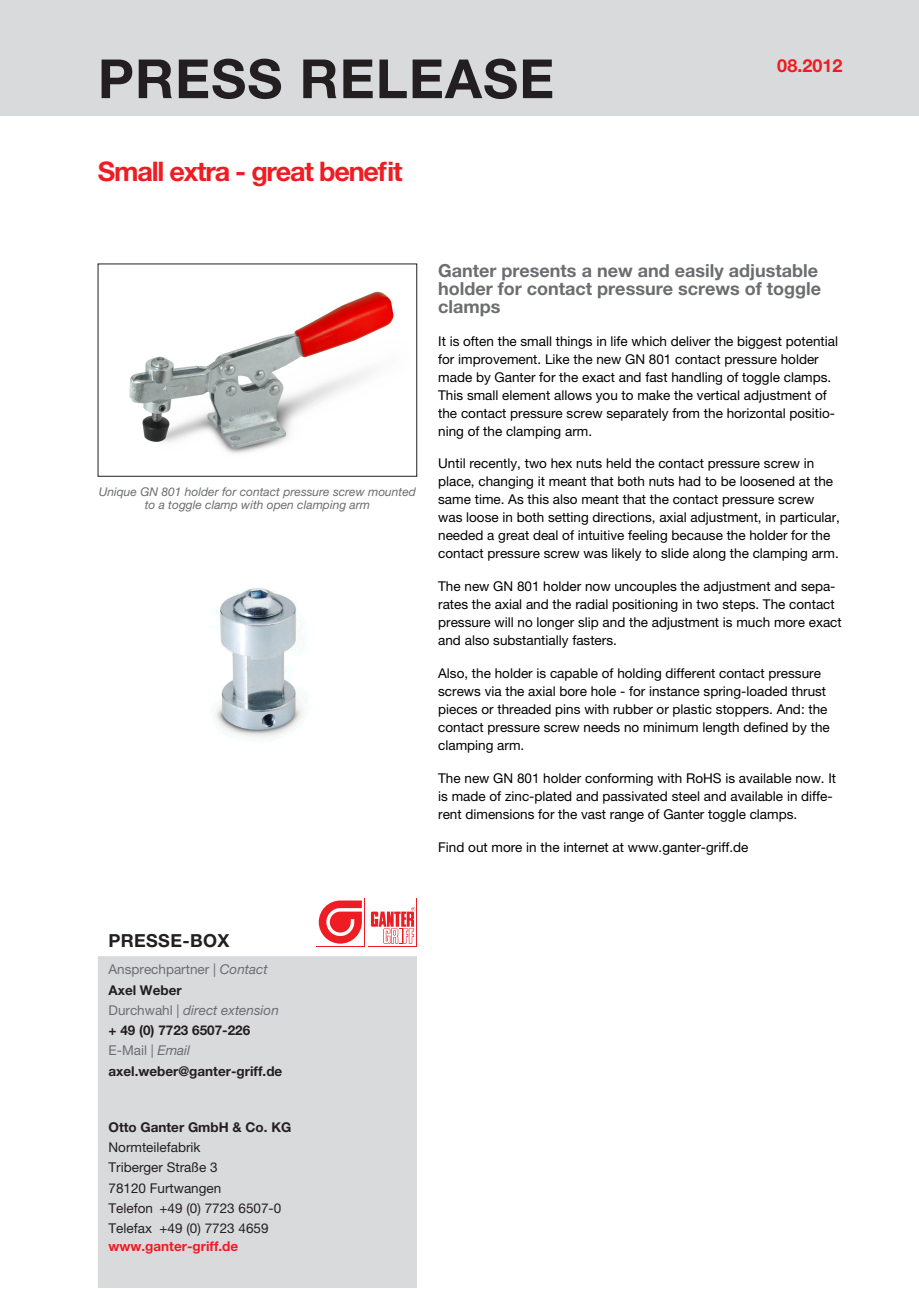
<style>
.page{position:relative;width:919px;height:1289px;background:#fff}
.page>*{position:absolute;margin:0;border:0;box-sizing:border-box;transform-origin:0 0}
.t1{font:700 54px "Helvetica Neue LT Pro";letter-spacing:.02em;color:#231f20}
.t2{font:700 27px "Helvetica Neue LT Pro";letter-spacing:-.045em;color:#ee1d23}
.t3{font:700 18px/18px "Helvetica Neue LT Pro";color:#6c6d70}
.t4{font:700 18px "Helvetica Neue LT Pro";letter-spacing:.02em;color:#231f20}
.t5{font:700 18px "Helvetica Neue LT Pro";color:#ee1d23}
.t6{font:13.5px/18px "Helvetica Neue LT Pro";color:#000}
.t7{font:700 13.5px/20.2px "Helvetica Neue LT Pro";color:#231f20}
.t8{font:13.5px/20.2px "Helvetica Neue LT Pro";color:#231f20}
.t9{font:700 13.5px "Helvetica Neue LT Pro";color:#ee1d23}
.t10{font:italic 12px/13.5px "Helvetica Neue LT Pro";color:#6c6d70;text-align:center}
.s1{font-weight:400;color:#6c6d70}
.s2{font-weight:400;font-style:italic;color:#6c6d70}
</style>
<div class="page">
<div style="left:0;top:0;width:918px;height:116px;background:#d9dadc"></div>
<div style="left:98px;top:956px;width:319px;height:331px;background:#d9dadc"></div>
<svg style="left:364px;top:898px;width:1px;height:48px"></svg>
<svg style="left:319px;top:900px;width:43px;height:43px"></svg>
<svg style="left:416px;top:898px;width:1px;height:48px"></svg>
<svg style="left:371px;top:907px;width:44px;height:36px"></svg>
<svg style="left:98px;top:263px;width:319px;height:213px"></svg>
<img style="left:215px;top:588px;width:89px;height:150px">
<h1 class="t1" style="left:98px;top:45px;width:458px">PRESS RELEASE</h1>
<h3 class="t5" style="left:777px;top:55px;width:67px">08.2012</h3>
<h2 class="t2" style="left:98px;top:155px;width:306px">Small extra - great benefit</h2>
<p class="t10" style="left:99px;top:484px;width:318px">Unique GN 801 holder for contact pressure screw mounted to a toggle clamp with open clamping arm</p>
<h3 class="t3" style="left:438px;top:261px;width:384px">Ganter presents a new and easily adjustable holder for contact pressure screws of toggle clamps</h3>
<p class="t6" style="left:438px;top:331px;width:401px">It is often the small things in life which deliver the biggest potential for improvement. Like the new GN 801 contact pressure holder made by Ganter for the exact and fast handling of toggle clamps.<br>This small element allows you to make the vertical adjustment of the contact pressure screw separately from the horizontal positio&shy;ning of the clamping arm.</p>
<p class="t6" style="left:438px;top:454px;width:403px">Until recently, two hex nuts held the contact pressure screw in place, changing it meant that both nuts had to be loosened at the same time. As this also meant that the contact pressure screw was loose in both setting directions, axial adjustment, in particular, needed a great deal of intuitive feeling because the holder for the contact pressure screw was likely to slide along the clamping arm.</p>
<p class="t6" style="left:438px;top:577px;width:405px">The new GN 801 holder now uncouples the adjustment and sepa&shy;rates the axial and the radial positioning in two steps. The contact pressure will no longer slip and the adjustment is much more exact and also substantially fasters.</p>
<p class="t6" style="left:438px;top:664px;width:393px">Also, the holder is capable of holding different contact pressure screws via the axial bore hole - for instance spring-loaded thrust pieces or threaded pins with rubber or plastic stoppers. And: the contact pressure screw needs no minimum length defined by the clamping arm.</p>
<p class="t6" style="left:438px;top:769px;width:399px">The new GN 801 holder conforming with RoHS is available now. It is made of zinc-plated and passivated steel and available in diffe&shy;rent dimensions for the vast range of Ganter toggle clamps.</p>
<p class="t6" style="left:438px;top:838px;width:312px">Find out more in the internet at www.ganter-griff.de</p>
<h3 class="t4" style="left:108px;top:929px;width:122px">PRESSE-BOX</h3>
<p class="t7" style="left:108px;top:959px;width:175px"><span class="s1">Ansprechpartner |</span> <span class="s2">Contact<br></span>Axel Weber<br><span class="s1">Durchwahl |</span> <span class="s2">direct extension </span>+ 49 (0) 7723 6507-226<br><span class="s1">E-Mail |</span> <span class="s2">Email </span>axel.weber@ganter-griff.de</p>
<p class="t7" style="left:108px;top:1116px;width:184px">Otto Ganter GmbH &amp; Co. KG</p>
<p class="t8" style="left:108px;top:1136px;width:174px">Normteilefabrik<br>Triberger Straße 3<br>78120 Furtwangen<br>Telefon +49 (0) 7723 6507-0<br>Telefax +49 (0) 7723 4659</p>
<p class="t9" style="left:108px;top:1237px;width:131px">www.ganter-griff.de</p>
</div>
